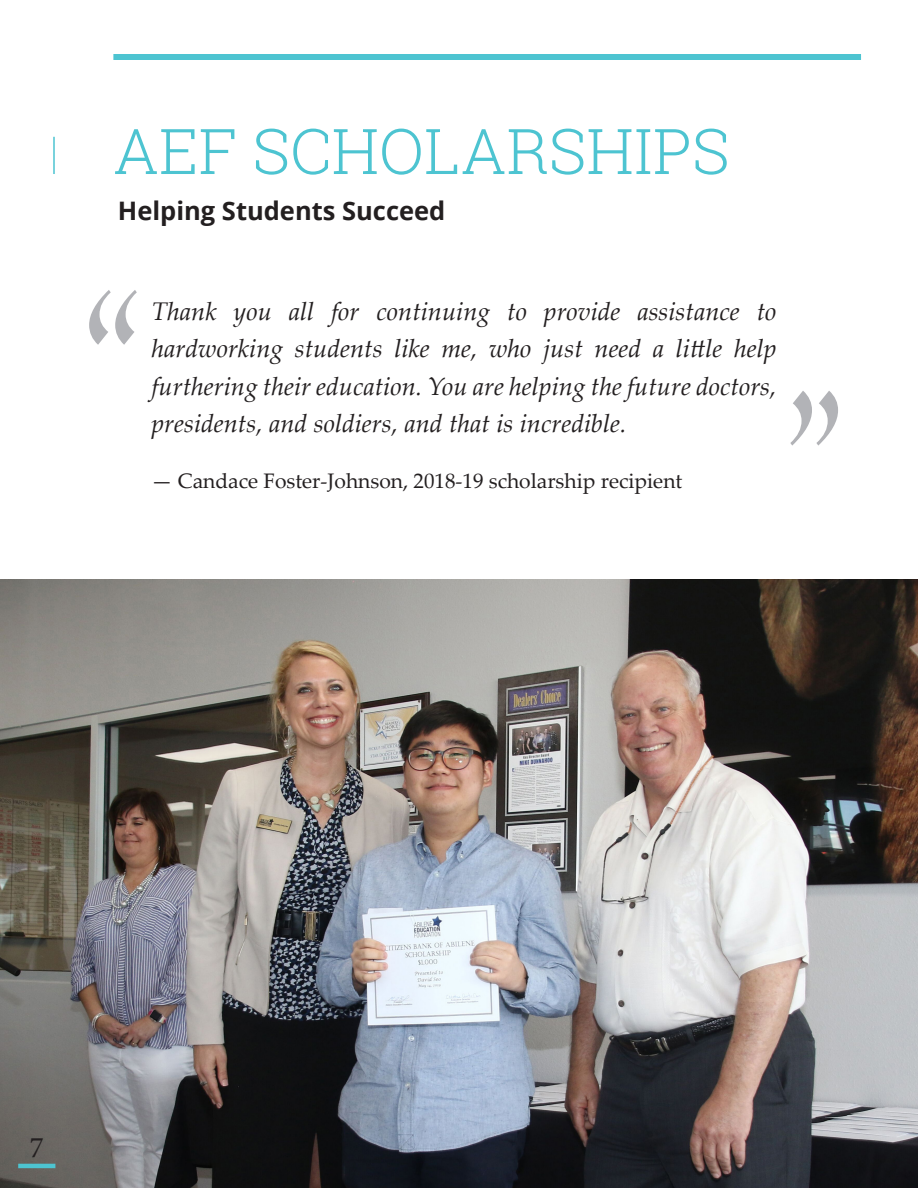
<style>
.page{position:relative;width:918px;height:1188px;background:#fff}
.page>*{position:absolute;margin:0;border:0;box-sizing:border-box;transform-origin:0 0}
.t1{font:187.5px "Apple Chancery";color:#b2b3b7;scale:.8 1}
.Page_Header_-_Blue{font:300 63px "Roboto Slab";color:#4dc4d1}
.t2{font:30px "Minion Pro";color:#231f20}
.t3{font:italic 25.5px/37.5px "Palatino Linotype";color:#231f20;text-align:justify}
.Page_Subheader_-_Bla{font:700 25.5px "Open Sans";color:#231f20}
.t4{font:21px "Palatino Linotype";color:#231f20}
</style>
<div class="page">
<hr style="left:53px;top:137px;width:2px;height:37px;background:#4dc4d1">
<img style="left:0;top:579px;width:918px;height:609px">
<div style="left:113px;top:54px;width:748px;height:6px;background:#4dc4d1"></div>
<hr style="left:18px;top:1164px;width:37px;height:4px;background:#4dc4d1">
<p class="Page_Header_-_Blue" style="left:113px;top:108px;width:618px">AEF SCHOLARSHIPS</p>
<p class="Page_Subheader_-_Bla" style="left:118px;top:192px;width:329px">Helping Students Succeed</p>
<p class="t1" style="left:75px;top:210px;width:73px">“</p>
<p class="t3" style="left:152px;top:291px;width:627px">Thank you all for continuing to provide assistance to hardworking students like me, who just need a little help furthering their education. You are helping the future doctors, presidents, and soldiers, and that is incredible.</p>
<p class="t4" style="left:152px;top:466px;width:532px">— Candace Foster-Johnson, 2018-19 scholarship recipient</p>
<p class="t1" style="left:777px;top:311px;width:73px">”</p>
<p class="t2" style="left:30px;top:1128px;width:16px">7</p>
</div>
